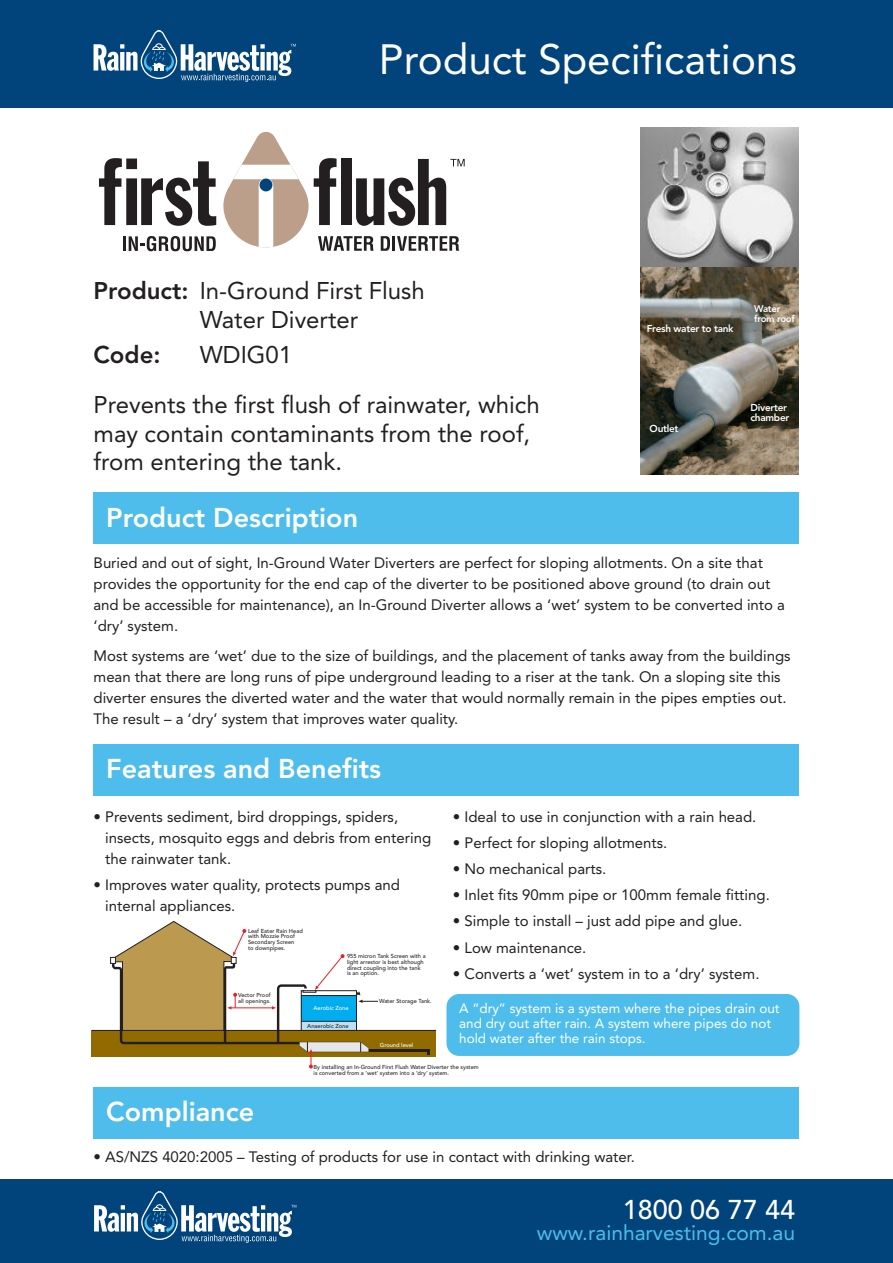
<style>
.page{position:relative;width:893px;height:1263px;background:#fff}
.page>*{position:absolute;margin:0;border:0;box-sizing:border-box;transform-origin:0 0}
.t1{font:42px "Avenir";color:#fff}
.t2{font:800 27px "Avenir";color:#fff}
.t3{font:500 27px "Avenir";color:#fff}
.t4{font:24px/28.8px "Avenir";color:#231f20}
.t5{font:800 24px "Avenir";color:#231f20}
.t6{font:21px "Avenir";color:#4fbdec}
.t7{font:15px/21px "Avenir";color:#231f20}
.t8{font:13.5px/15px "Avenir";color:#fff}
.t9{font:800 10.05px/10.1px "Avenir";letter-spacing:-.025em;color:#fff}
.t10{font:800 9.6px/10.1px "Avenir";letter-spacing:-.025em;color:#fff}
.t11{font:500 5.7px/5.7px "Avenir";color:#231f20}
.t12{font:500 5.7px "Avenir";color:#fff}
.s1{font-weight:800}
</style>
<div class="page">
<div style="left:0;top:1179px;width:893px;height:84px;background:#00447b"></div>
<svg style="left:94px;top:1191px;width:202px;height:52px"></svg>
<div style="left:0;top:0;width:893px;height:108px;background:#00447b"></div>
<svg style="left:94px;top:30px;width:202px;height:52px"></svg>
<svg style="left:99px;top:132px;width:366px;height:119px"></svg>
<div style="left:94px;top:492px;width:705px;height:52px;background:#4fbdec"></div>
<div style="left:94px;top:744px;width:705px;height:52px;background:#4fbdec"></div>
<img style="left:640px;top:128px;width:159px;height:140px">
<div style="left:92px;top:1030px;width:344px;height:27px;background:#916b00"></div>
<hr style="left:92px;top:1030px;width:344px;height:1px;background:#231f20">
<div style="left:110px;top:957px;width:6px;height:7px;border:1px solid #231f20"></div>
<hr style="left:368px;top:1050px;width:62px;height:2px;background:#231f20">
<svg style="left:111px;top:921px;width:267px;height:147px"></svg>
<img style="left:640px;top:268px;width:159px;height:207px">
<div style="left:446px;top:994px;width:353px;height:62px;background:#4fbdec;border-radius:13px"></div>
<div style="left:94px;top:1087px;width:705px;height:51px;background:#4fbdec"></div>
<h1 class="t1" style="left:379px;top:43px;width:420px">Product Specifications</h1>
<h3 class="t4" style="left:200px;top:278px;width:227px;text-indent:-106px"><span class="s1">Product:</span> In-Ground First Flush<br>Water Diverter</h3>
<h3 class="t5" style="left:94px;top:345px;width:69px">Code:</h3>
<h3 class="t4" style="left:94px;top:331px;width:448px;line-height:50.1px;text-indent:106px">WDIG01<br>Prevents the first flush of rainwater, which</h3>
<h3 class="t4" style="left:94px;top:421px;width:438px">may contain contaminants from the roof, from entering the tank.</h3>
<h2 class="t2" style="left:106px;top:506px;width:253px">Product Description</h2>
<p class="t9" style="left:647px;top:324px;width:88px">Fresh water to tank</p>
<p class="t10" style="left:754px;top:305px;width:42px">Water from roof</p>
<p class="t9" style="left:650px;top:424px;width:30px">Outlet</p>
<p class="t9" style="left:750px;top:403px;width:40px">Diverter chamber</p>
<p class="t7" style="left:94px;top:554px;width:693px">Buried and out of sight, In-Ground Water Diverters are perfect for sloping allotments. On a site that provides the opportunity for the end cap of the diverter to be positioned above ground (to drain out and be accessible for maintenance), an In-Ground Diverter allows a ‘wet’ system to be converted into a ‘dry’ system.</p>
<p class="t7" style="left:94px;top:646px;width:698px">Most systems are ‘wet’ due to the size of buildings, and the placement of tanks away from the buildings mean that there are long runs of pipe underground leading to a riser at the tank. On a sloping site this diverter ensures the diverted water and the water that would normally remain in the pipes empties out.<br>The result – a ‘dry’ system that improves water quality.</p>
<h2 class="t2" style="left:106px;top:758px;width:276px">Features and Benefits</h2>
<p class="t7" style="left:105px;top:808px;width:328px;text-indent:-12px">• Prevents sediment, bird droppings, spiders, insects, mosquito eggs and debris from entering the rainwater tank.</p>
<p class="t7" style="left:105px;top:876px;width:296px;text-indent:-12px">• Improves water quality, protects pumps and internal appliances.</p>
<p class="t7" style="left:453px;top:808px;width:305px">• Ideal to use in conjunction with a rain head.</p>
<p class="t7" style="left:453px;top:834px;width:216px">• Perfect for sloping allotments.</p>
<p class="t7" style="left:453px;top:860px;width:155px">• No mechanical parts.</p>
<p class="t7" style="left:453px;top:886px;width:318px">• Inlet fits 90mm pipe or 100mm female fitting.</p>
<p class="t7" style="left:453px;top:912px;width:291px">• Simple to install – just add pipe and glue.</p>
<p class="t7" style="left:453px;top:938px;width:135px">• Low maintenance.</p>
<p class="t7" style="left:453px;top:964px;width:308px">• Converts a ‘wet’ system in to a ‘dry’ system.</p>
<p class="t11" style="left:248px;top:928px;width:56px">Leaf Eater Rain Head with Mozzie Proof<br>Secondary Screen<br>to downpipes.</p>
<p class="t11" style="left:347px;top:954px;width:80px">955 micron Tank Screen with a light arrestor is best although direct coupling into the tank is an option.</p>
<p class="t12" style="left:314px;top:1006px;width:37px">Aerobic Zone</p>
<p class="t11" style="left:307px;top:1023px;width:43px">Anaerobic Zone</p>
<p class="t12" style="left:380px;top:1042px;width:35px">Ground level</p>
<p class="t11" style="left:314px;top:1064px;width:167px">By installing an In-Ground First Flush Water Diverter the system is converted from a ‘wet’ system into a ‘dry’ system.</p>
<p class="t11" style="left:238px;top:993px;width:34px">Vector Proof all openings.</p>
<p class="t11" style="left:379px;top:998px;width:54px">Water Storage Tank.</p>
<p class="t8" style="left:459px;top:1002px;width:322px">A “dry” system is a system where the pipes drain out and dry out after rain. A system where pipes do not hold water after the rain stops.</p>
<h2 class="t2" style="left:106px;top:1101px;width:149px">Compliance</h2>
<p class="t7" style="left:94px;top:1147px;width:543px">• AS/NZS 4020:2005 – Testing of products for use in contact with drinking water.</p>
<h2 class="t3" style="left:623px;top:1198px;width:174px">1800 06 77 44</h2>
<h3 class="t6" style="left:537px;top:1224px;width:260px">www.rainharvesting.com.au</h3>
</div>
